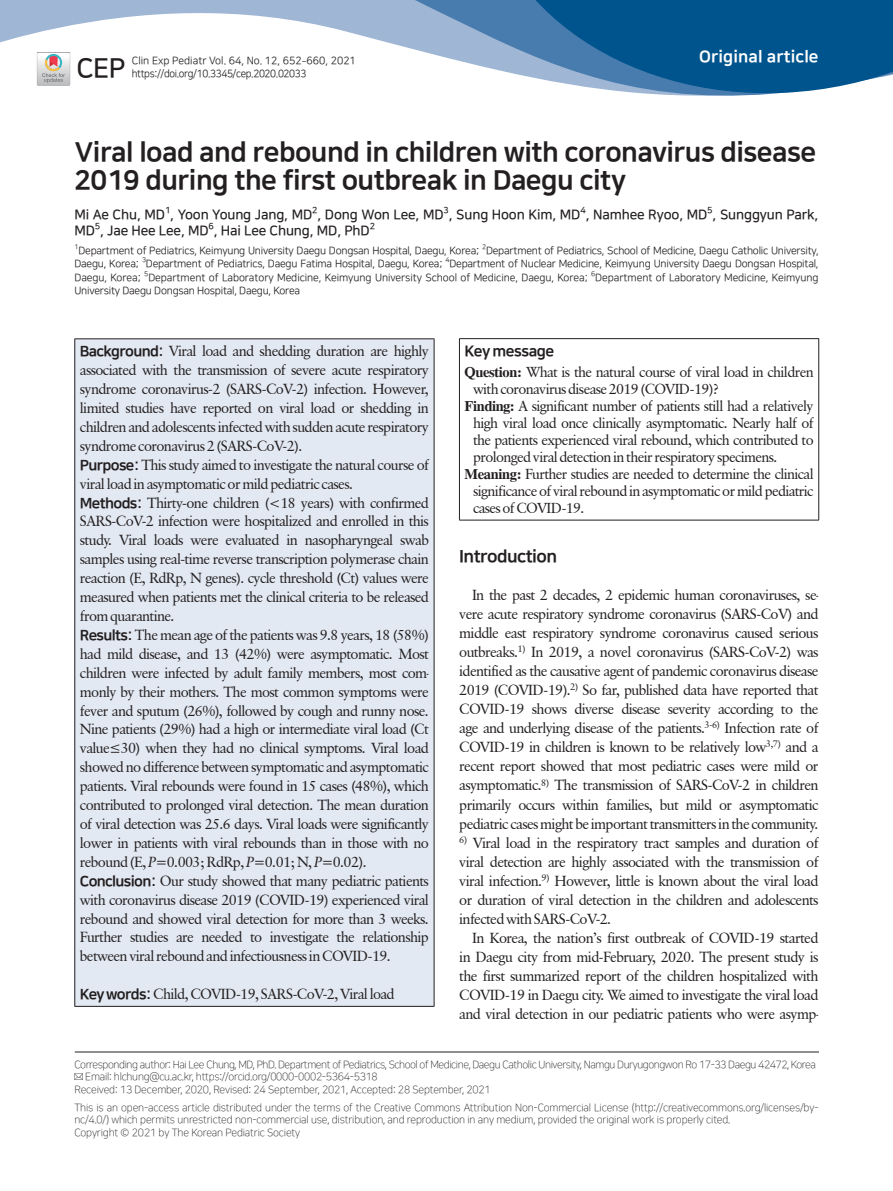
<style>
.page{position:relative;width:893px;height:1191px;background:#fff}
.page>*{position:absolute;margin:0;border:0;box-sizing:border-box;transform-origin:0 0}
.t1{font:27px/28.5px "Nanum Square EB";letter-spacing:-.02em;color:#231f20}
.t2{font:27px "Nanum Square B";color:#231f20}
.t3{font:17.25px "Nanum Square EB";letter-spacing:-.035em;color:#231f20}
.t4{font:16.5px "Nanum Square EB";letter-spacing:.005em;color:#fff}
.t5{font:15px "Nanum Square EB";letter-spacing:-.03em;color:#231f20}
.t6{font:14.55px/18.9px "Classical Garamond BT";letter-spacing:-.045em;color:#231f20;text-align:justify}
.t7{font:14.4px "Classical Garamond BT";letter-spacing:-.045em;color:#231f20}
.t8{font:13.5px "Nanum Square B";letter-spacing:-.01em;color:#231f20}
.t9{font:10.5px/13.5px "Nanum Square R";letter-spacing:-.02em;color:#231f20}
.t10{font:10.5px/12.6px "Nanum Square L";letter-spacing:-.015em;color:#231f20}
.t11{font:10.5px "Nanum Square L";letter-spacing:-.04em;color:#231f20}
.t12{font:8.7px "Nanum Square B";color:#231f20}
.t13{font:6.9px "Nanum Square R";color:#231f20}
.s1{font-family:"Utopia Std"}
.s2{font-family:"Nanum Square EB"}
.s3{font-style:italic}
.s4{font-family:"CG Times";font-weight:700}
</style>
<div class="page">
<svg style="left:0;top:0;width:462px;height:86px"></svg>
<svg style="left:462px;top:0;width:431px;height:96px;background:#3575a5"></svg>
<div style="left:75px;top:339px;width:359px;height:667px;background:#e3e9f3"></div>
<hr style="left:74px;top:338px;width:360px;height:1px;background:#231f20">
<hr style="left:74px;top:339px;width:1px;height:667px;background:#231f20">
<hr style="left:434px;top:339px;width:1px;height:667px;background:#231f20">
<hr style="left:74px;top:1006px;width:360px;height:1px;background:#231f20">
<hr style="left:459px;top:338px;width:360px;height:1px;background:#231f20">
<hr style="left:459px;top:339px;width:1px;height:181px;background:#231f20">
<hr style="left:818px;top:339px;width:1px;height:181px;background:#231f20">
<hr style="left:459px;top:520px;width:360px;height:1px;background:#231f20">
<hr style="left:75px;top:1051px;width:744px;height:1px;background:#231f20">
<svg style="left:74px;top:1073px;width:9px;height:7px"></svg>
<h1 class="t2" style="left:77px;top:54px;width:50px">CEP</h1>
<p class="t9" style="left:132px;top:54px;width:226px">Clin Exp Pediatr Vol. 64, No. 12, 652<span class="s1">–</span>660, 2021 https://doi.org/10.3345/cep.2020.02033</p>
<p class="t4" style="left:699px;top:48px;width:121px">Original article</p>
<h1 class="t1" style="left:74px;top:138px;width:743px">Viral load and rebound in children with coronavirus disease<br>2019 during the first outbreak in Daegu city</h1>
<p class="t8" style="left:74px;top:208px;width:746px">Mi Ae Chu, MD , Yoon Young Jang, MD , Dong Won Lee, MD , Sung Hoon Kim, MD , Namhee Ryoo, MD , Sunggyun Park,</p>
<p class="t12" style="left:165px;top:206px;width:7px">1</p>
<p class="t12" style="left:312px;top:206px;width:7px">2</p>
<p class="t12" style="left:444px;top:206px;width:7px">3</p>
<p class="t12" style="left:580px;top:206px;width:7px">4</p>
<p class="t12" style="left:707px;top:206px;width:7px">5</p>
<p class="t8" style="left:74px;top:224px;width:297px">MD , Jae Hee Lee, MD , Hai Lee Chung, MD, PhD</p>
<p class="t12" style="left:95px;top:222px;width:7px">5</p>
<p class="t12" style="left:209px;top:222px;width:7px">6</p>
<p class="t12" style="left:370px;top:222px;width:7px">2</p>
<p class="t13" style="left:74px;top:243px;width:6px">1</p>
<p class="t9" style="left:78px;top:244px;width:402px">Department of Pediatrics, Keimyung University Daegu Dongsan Hospital, Daegu, Korea;</p>
<p class="t13" style="left:482px;top:243px;width:6px">2</p>
<p class="t9" style="left:486px;top:244px;width:334px">Department of Pediatrics, School of Medicine, Daegu Catholic University,</p>
<p class="t9" style="left:74px;top:257px;width:66px">Daegu, Korea;</p>
<p class="t13" style="left:142px;top:256px;width:6px">3</p>
<p class="t9" style="left:146px;top:257px;width:298px">Department of Pediatrics, Daegu Fatima Hospital, Daegu, Korea;</p>
<p class="t13" style="left:446px;top:256px;width:6px">4</p>
<p class="t9" style="left:449px;top:257px;width:371px">Department of Nuclear Medicine, Keimyung University Daegu Dongsan Hospital,</p>
<p class="t9" style="left:74px;top:271px;width:68px">Daegu, Korea;</p>
<p class="t13" style="left:144px;top:270px;width:6px">5</p>
<p class="t9" style="left:148px;top:271px;width:441px">Department of Laboratory Medicine, Keimyung University School of Medicine, Daegu, Korea;</p>
<p class="t13" style="left:591px;top:270px;width:6px">6</p>
<p class="t9" style="left:595px;top:271px;width:225px">Department of Laboratory Medicine, Keimyung</p>
<p class="t9" style="left:74px;top:284px;width:227px">University Daegu Dongsan Hospital, Daegu, Korea</p>
<p class="t6" style="left:80px;top:341px;width:351px;text-align:left"><span class="s2">Background:</span> Viral load and shedding duration are highly associated with the transmission of severe acute respiratory syndrome coronavirus-2 (SARS-CoV-2) infection. However, limited studies have reported on viral load or shedding in children and adolescents infected with sudden acute respiratory syndrome coronavirus 2 (SARS-CoV-2).<br><span class="s2">Purpose:</span> This study aimed to investigate the natural course of viral load in asymptomatic or mild pediatric cases.<br><span class="s2">Methods:</span> Thirty-one children (&lt;18 years) with confirmed SARS-CoV-2 infection were hospitalized and enrolled in this study. Viral loads were evaluated in nasopharyngeal swab samples using real-time reverse transcription polymerase chain reaction (E, RdRp, N genes). cycle threshold (Ct) values were measured when patients met the clinical criteria to be released from quarantine.<br><span class="s2">Results:</span> The mean age of the patients was 9.8 years, 18 (58%) had mild disease, and 13 (42%) were asymptomatic. Most children were infected by adult family members, most com&shy;monly by their mothers. The most common symptoms were fever and sputum (26%), followed by cough and runny nose.<br>Nine patients (29%) had a high or intermediate viral load (Ct value≤30) when they had no clinical symptoms. Viral load showed no difference between symptomatic and asymptomatic patients. Viral rebounds were found in 15 cases (48%), which contributed to prolonged viral detection. The mean duration of viral detection was 25.6 days. Viral loads were significantly lower in patients with viral rebounds than in those with no rebound (E, <span class="s3">P</span>=0.003; RdRp, <span class="s3">P</span>=0.01; N, <span class="s3">P</span>=0.02).<br><span class="s2">Conclusion:</span> Our study showed that many pediatric patients with coronavirus disease 2019 (COVID-19) experienced viral rebound and showed viral detection for more than 3 weeks.<br>Further studies are needed to investigate the relationship between viral rebound and infectiousness in COVID-19.</p>
<p class="t6" style="left:80px;top:984px;width:316px"><span class="s2">Key words:</span> Child, COVID-19, SARS-CoV-2, Viral load</p>
<p class="t5" style="left:465px;top:343px;width:91px">Key message</p>
<p class="t7" style="left:465px;top:363px;width:351px"><span class="s4">Question:</span> What is the natural course of viral load in children</p>
<p class="t7" style="left:473px;top:380px;width:248px">with coronavirus disease 2019 (COVID-19)?</p>
<p class="t7" style="left:465px;top:397px;width:351px"><span class="s4">Finding:</span> A significant number of patients still had a relatively</p>
<p class="t7" style="left:473px;top:414px;width:342px">high viral load once clinically asymptomatic. Nearly half of</p>
<p class="t7" style="left:473px;top:431px;width:342px">the patients experienced viral rebound, which contributed to</p>
<p class="t7" style="left:473px;top:448px;width:306px">prolonged viral detection in their respiratory specimens.</p>
<p class="t7" style="left:465px;top:465px;width:351px"><span class="s4">Meaning:</span> Further studies are needed to determine the clinical</p>
<p class="t7" style="left:473px;top:482px;width:342px">significance of viral rebound in asymptomatic or mild pediatric</p>
<p class="t7" style="left:473px;top:499px;width:113px">cases of COVID-19.</p>
<p class="t3" style="left:459px;top:547px;width:99px">Introduction</p>
<p class="t6" style="left:459px;top:585px;width:361px;text-indent:13px">In the past 2 decades, 2 epidemic human coronaviruses, se&shy;vere acute respiratory syndrome coronavirus (SARS-CoV) and middle east respiratory syndrome coronavirus caused serious outbreaks.<sup>1)</sup> In 2019, a novel coronavirus (SARS-CoV-2) was identified as the causative agent of pandemic coronavirus disease 2019 (COVID-19).<sup>2)</sup> So far, published data have reported that COVID-19 shows diverse disease severity according to the age and underlying disease of the patients.<sup>3-6)</sup> Infection rate of COVID-19 in children is known to be relatively low<sup>3,7)</sup> and a recent report showed that most pediatric cases were mild or asymptomatic.<sup>8)</sup> The transmission of SARS-CoV-2 in children primarily occurs within families, but mild or asymptomatic pediatric cases might be important transmitters in the community.</p>
<p class="t6" style="left:459px;top:832px;width:361px"><sup>6)</sup> Viral load in the respiratory tract samples and duration of viral detection are highly associated with the transmission of viral infection.<sup>9)</sup> However, little is known about the viral load or duration of viral detection in the children and adolescents infected with SARS-CoV-2.</p>
<p class="t6" style="left:459px;top:928px;width:361px;text-indent:13px">In Korea, the nation’s first outbreak of COVID-19 started in Daegu city from mid-February, 2020. The present study is the first summarized report of the children hospitalized with COVID-19 in Daegu city. We aimed to investigate the viral load and viral detection in our pediatric patients who were asymp-</p>
<p class="t11" style="left:74px;top:1058px;width:743px">Corresponding author: Hai Lee Chung, MD, PhD. Department of Pediatrics, School of Medicine, Daegu Catholic University, Namgu Duryugongwon Ro 17-33 Daegu 42472, Korea</p>
<p class="t10" style="left:85px;top:1070px;width:294px">Email: hlchung@cu.ac.kr, https://orcid.org/0000-0002-5364-5318</p>
<p class="t10" style="left:74px;top:1083px;width:418px">Received: 13 December, 2020, Revised: 24 September, 2021, Accepted: 28 September, 2021</p>
<p class="t10" style="left:74px;top:1101px;width:746px">This is an open-access article distributed under the terms of the Creative Commons Attribution Non-Commercial License (http://creativecommons.org/licenses/by&shy;nc/4.0/) which permits unrestricted non-commercial use, distribution, and reproduction in any medium, provided the original work is properly cited.<br>Copyright © 2021 by The Korean Pediatric Society</p>
</div>
